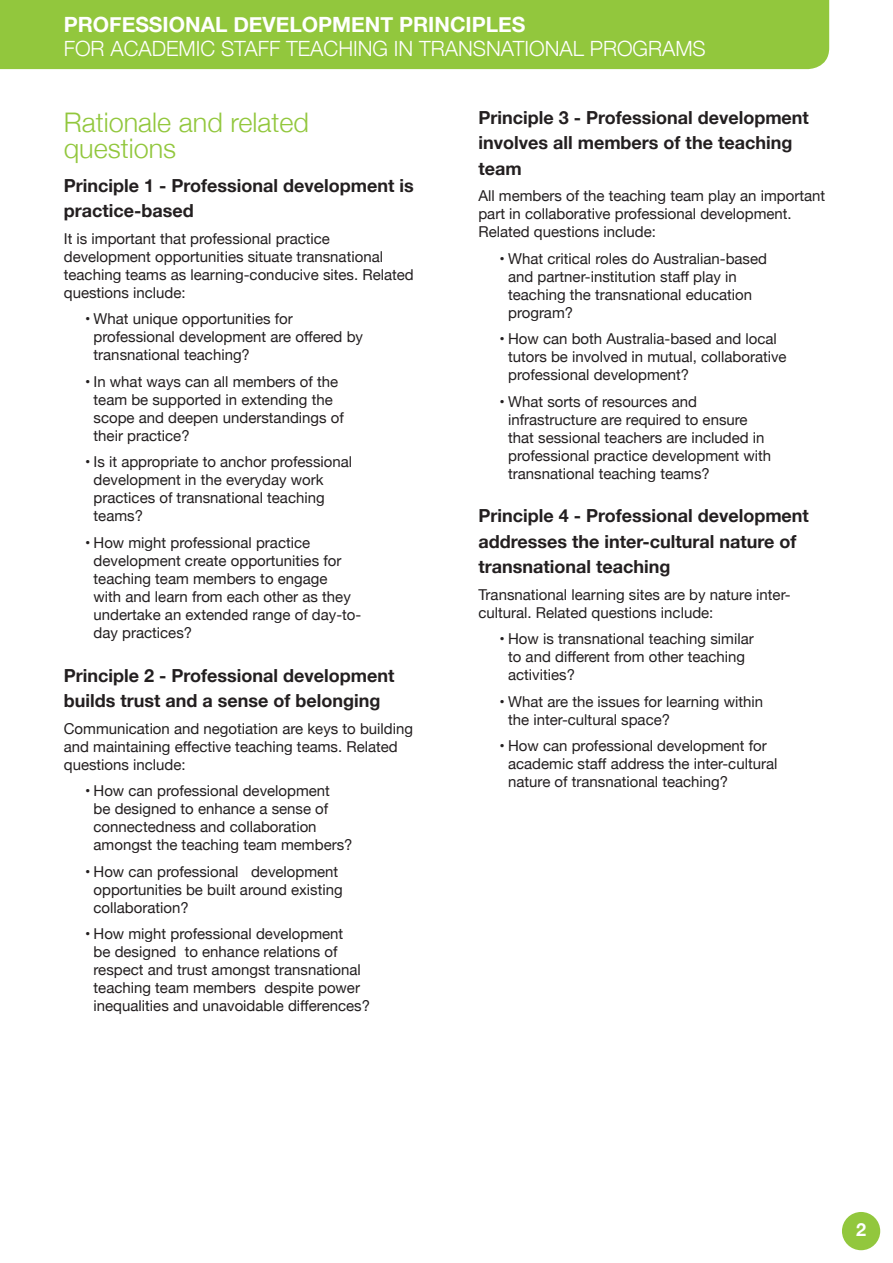
<style>
.page{position:relative;width:893px;height:1263px;background:#fff}
.page>*{position:absolute;margin:0;border:0;box-sizing:border-box;transform-origin:0 0}
.Headings{font:300 27px/25.5px "Helvetica Neue";color:#92c73d}
.Content{font:300 21px "Helvetica Neue";color:#fff}
.Content-2{font:700 21px "Helvetica Neue";color:#fff}
.Subheadings{font:700 18px/25.5px "Helvetica Neue";color:#231f20}
.t1{font:700 18px "Helvetica Neue";color:#fff}
.Content-3{font:15px/18px "Helvetica Neue";color:#231f20}
</style>
<div class="page">
<div style="left:0;top:0;width:829px;height:69px;background:#92c73d"></div>
<div style="left:842px;top:1212px;width:38px;height:38px;background:#92c73d;border-radius:50%"></div>
<p class="Content-2" style="left:64px;top:8px;width:463px">PROFESSIONAL DEVELOPMENT PRINCIPLES</p>
<p class="Content" style="left:64px;top:32px;width:644px">FOR ACADEMIC STAFF TEACHING IN TRANSNATIONAL PROGRAMS</p>
<p class="Headings" style="left:64px;top:109px;width:247px">Rationale and related questions</p>
<p class="Subheadings" style="left:64px;top:173px;width:351px">Principle 1 - Professional development is practice-based</p>
<p class="Content-3" style="left:64px;top:230px;width:352px">It is important that professional practice development opportunities situate transnational teaching teams as learning-conducive sites. Related questions include:</p>
<p class="Content-3" style="left:94px;top:311px;width:271px;text-indent:-9px">• What unique opportunities for professional development are offered by transnational teaching?</p>
<p class="Content-3" style="left:94px;top:373px;width:252px;text-indent:-9px">• In what ways can all members of the team be supported in extending the scope and deepen understandings of their practice?</p>
<p class="Content-3" style="left:94px;top:454px;width:260px;text-indent:-9px">• Is it appropriate to anchor professional development in the everyday work practices of transnational teaching teams?</p>
<p class="Content-3" style="left:94px;top:534px;width:269px;text-indent:-9px">• How might professional practice development create opportunities for teaching team members to engage<br>with and learn from each other as they undertake an extended range of day-to&shy;day practices?</p>
<p class="Subheadings" style="left:64px;top:663px;width:332px">Principle 2 - Professional development builds trust and a sense of belonging</p>
<p class="Content-3" style="left:64px;top:720px;width:351px">Communication and negotiation are keys to building and maintaining effective teaching teams. Related questions include:</p>
<p class="Content-3" style="left:94px;top:782px;width:261px;text-indent:-9px">• How can professional development<br>be designed to enhance a sense of connectedness and collaboration amongst the teaching team members?</p>
<p class="Content-3" style="left:94px;top:863px;width:251px;text-indent:-9px">• How can professional development opportunities be built around existing collaboration?</p>
<p class="Content-3" style="left:94px;top:925px;width:278px;text-indent:-9px">• How might professional development<br>be designed to enhance relations of respect and trust amongst transnational teaching team members despite power inequalities and unavoidable differences?</p>
<p class="Subheadings" style="left:478px;top:105px;width:332px">Principle 3 - Professional development involves all members of the teaching team</p>
<p class="Content-3" style="left:478px;top:188px;width:348px">All members of the teaching team play an important part in collaborative professional development.<br>Related questions include:</p>
<p class="Content-3" style="left:508px;top:250px;width:260px;text-indent:-9px">• What critical roles do Australian-based and partner-institution staff play in teaching the transnational education program?</p>
<p class="Content-3" style="left:508px;top:331px;width:280px;text-indent:-9px">• How can both Australia-based and local tutors be involved in mutual, collaborative professional development?</p>
<p class="Content-3" style="left:508px;top:393px;width:265px;text-indent:-9px">• What sorts of resources and infrastructure are required to ensure that sessional teachers are included in professional practice development with transnational teaching teams?</p>
<p class="Subheadings" style="left:478px;top:504px;width:332px">Principle 4 - Professional development addresses the inter-cultural nature of transnational teaching</p>
<p class="Content-3" style="left:478px;top:586px;width:314px">Transnational learning sites are by nature inter&shy;cultural. Related questions include:</p>
<p class="Content-3" style="left:508px;top:631px;width:247px;text-indent:-9px">• How is transnational teaching similar to and different from other teaching activities?</p>
<p class="Content-3" style="left:508px;top:693px;width:257px;text-indent:-9px">• What are the issues for learning within the inter-cultural space?</p>
<p class="Content-3" style="left:508px;top:738px;width:271px;text-indent:-9px">• How can professional development for academic staff address the inter-cultural nature of transnational teaching?</p>
<p class="t1" style="left:856px;top:1215px;width:12px">2</p>
</div>
